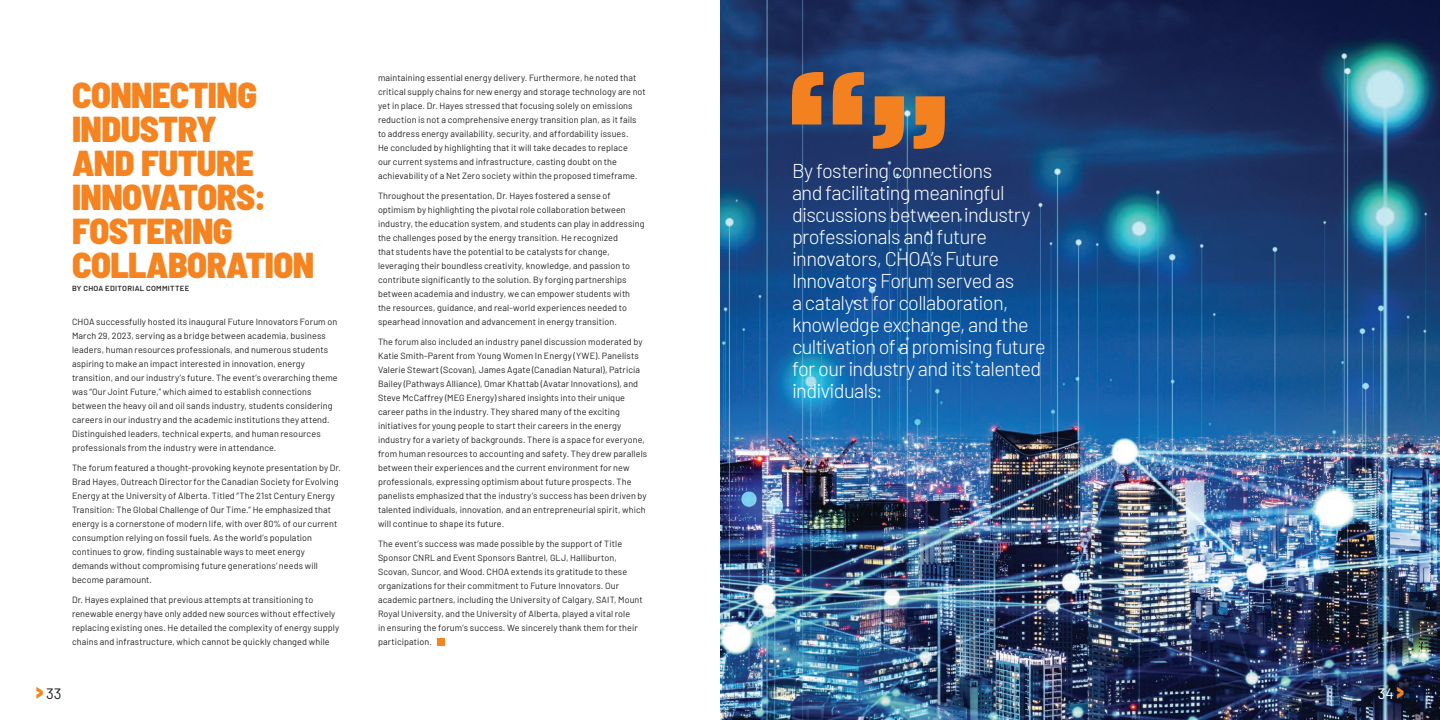
<style>
.page{position:relative;width:1440px;height:720px;background:#fff}
.page>*{position:absolute;margin:0;border:0;box-sizing:border-box;transform-origin:0 0}
.t1{font:900 semi-condensed 36px/34px "Barlow";letter-spacing:-.015em;color:#f58320}
.t2{font:300 20px/22px "Barlow";letter-spacing:-.03em;color:#fff}
.t3{font:15px "Barlow";color:#231f20}
.t4{font:15px "Barlow";color:#fff}
.t5{font:9px/14px "Barlow";letter-spacing:.01em;color:#231f20}
.t6{font:500 9px "Barlow";letter-spacing:.03em;color:#231f20}
.s1{font-weight:900;font-size:22.5px;color:#f58320}
</style>
<div class="page">
<img style="left:720px;top:0;width:720px;height:720px">
<div style="left:438px;top:638px;width:7px;height:7px;background:#f58320"></div>
<svg style="left:792px;top:72px;width:72px;height:52px;background:#b76e37"></svg>
<svg style="left:873px;top:96px;width:72px;height:53px;background:#b7753e"></svg>
<h1 class="t1" style="left:72px;top:79px;width:244px">CONNECTING<br>INDUSTRY<br>AND FUTURE<br>INNOVATORS:<br>FOSTERING<br>COLLABORATION</h1>
<p class="t6" style="left:72px;top:281px;width:119px">BY CHOA EDITORIAL COMMITTEE</p>
<p class="t5" style="left:72px;top:316px;width:267px">CHOA successfully hosted its inaugural Future Innovators Forum on March 29, 2023, serving as a bridge between academia, business leaders, human resources professionals, and numerous students aspiring to make an impact interested in innovation, energy transition, and our industry’s future. The event’s overarching theme was “Our Joint Future,” which aimed to establish connections between the heavy oil and oil sands industry, students considering careers in our industry and the academic institutions they attend.<br>Distinguished leaders, technical experts, and human resources professionals from the industry were in attendance.</p>
<p class="t5" style="left:72px;top:462px;width:270px">The forum featured a thought-provoking keynote presentation by Dr.<br>Brad Hayes, Outreach Director for the Canadian Society for Evolving Energy at the University of Alberta. Titled “The 21st Century Energy Transition: The Global Challenge of Our Time.” He emphasized that energy is a cornerstone of modern life, with over 80% of our current consumption relying on fossil fuels. As the world’s population continues to grow, finding sustainable ways to meet energy demands without compromising future generations’ needs will become paramount.</p>
<p class="t5" style="left:72px;top:594px;width:269px">Dr. Hayes explained that previous attempts at transitioning to renewable energy have only added new sources without effectively replacing existing ones. He detailed the complexity of energy supply chains and infrastructure, which cannot be quickly changed while</p>
<p class="t5" style="left:378px;top:72px;width:269px">maintaining essential energy delivery. Furthermore, he noted that critical supply chains for new energy and storage technology are not yet in place. Dr. Hayes stressed that focusing solely on emissions reduction is not a comprehensive energy transition plan, as it fails to address energy availability, security, and affordability issues.<br>He concluded by highlighting that it will take decades to replace<br>our current systems and infrastructure, casting doubt on the achievability of a Net Zero society within the proposed timeframe.</p>
<p class="t5" style="left:378px;top:190px;width:268px">Throughout the presentation, Dr. Hayes fostered a sense of optimism by highlighting the pivotal role collaboration between industry, the education system, and students can play in addressing the challenges posed by the energy transition. He recognized<br>that students have the potential to be catalysts for change, leveraging their boundless creativity, knowledge, and passion to contribute significantly to the solution. By forging partnerships between academia and industry, we can empower students with the resources, guidance, and real-world experiences needed to spearhead innovation and advancement in energy transition.</p>
<p class="t5" style="left:378px;top:336px;width:271px">The forum also included an industry panel discussion moderated by Katie Smith-Parent from Young Women In Energy (YWE). Panelists Valerie Stewart (Scovan), James Agate (Canadian Natural), Patricia Bailey (Pathways Alliance), Omar Khattab (Avatar Innovations), and Steve McCaffrey (MEG Energy) shared insights into their unique career paths in the industry. They shared many of the exciting initiatives for young people to start their careers in the energy industry for a variety of backgrounds. There is a space for everyone, from human resources to accounting and safety. They drew parallels between their experiences and the current environment for new professionals, expressing optimism about future prospects. The panelists emphasized that the industry’s success has been driven by talented individuals, innovation, and an entrepreneurial spirit, which will continue to shape its future.</p>
<p class="t5" style="left:378px;top:538px;width:266px">The event’s success was made possible by the support of Title Sponsor CNRL and Event Sponsors Bantrel, GLJ, Halliburton, Scovan, Suncor, and Wood. CHOA extends its gratitude to these organizations for their commitment to Future Innovators. Our academic partners, including the University of Calgary, SAIT, Mount Royal University, and the University of Alberta, played a vital role<br>in ensuring the forum’s success. We sincerely thank them for their participation.</p>
<p class="t2" style="left:792px;top:162px;width:255px">By fostering connections<br>and facilitating meaningful discussions between industry professionals and future innovators, CHOA’s Future<br>Innovators Forum served as<br>a catalyst for collaboration, knowledge exchange, and the cultivation of a promising future for our industry and its talented individuals.</p>
<h3 class="t3" style="left:36px;top:688px;width:27px"><span class="s1">&gt;</span> 33</h3>
<h3 class="t4" style="left:1378px;top:683px;width:28px">34<span class="s1">&gt;</span></h3>
</div>
